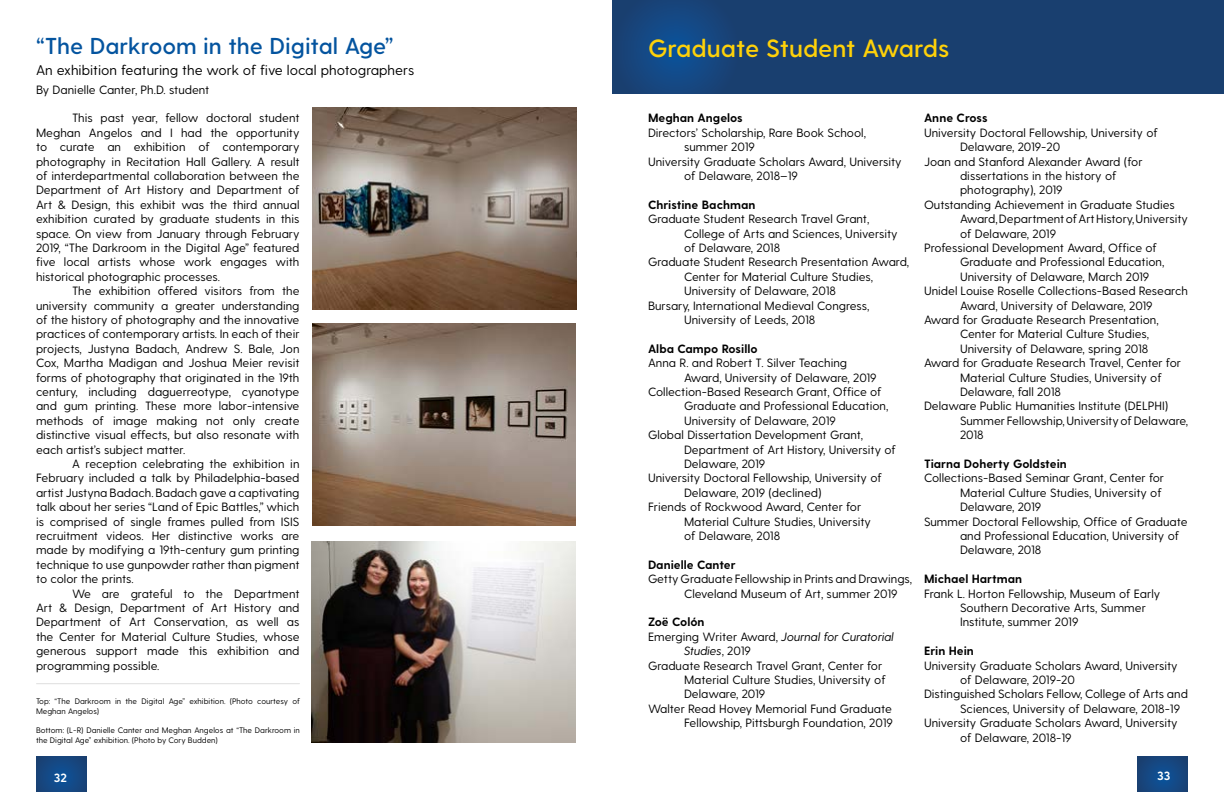
<style>
.page{position:relative;width:1224px;height:792px;background:#fff}
.page>*{position:absolute;margin:0;border:0;box-sizing:border-box;transform-origin:0 0}
.t1{font:600 25px "Greycliff CF";color:#fed109}
.t2{font:600 23px "Greycliff CF";color:#04549f}
.t3{font:14px "Greycliff CF";color:#000}
.t4{font:12px/14.4px "Greycliff CF";color:#000;text-align:justify}
.t5{font:700 12px "Greycliff CF";color:#000}
.t6{font:italic 12px "Greycliff CF";color:#000}
.t7{font:700 12px "Greycliff CF";color:#fff}
.t8{font:8px/9.6px "Greycliff CF";color:#000}
.s1{font-style:italic}
.s2{font-style:normal}
</style>
<div class="page">
<svg style="left:612px;top:0;width:612px;height:94px;background:#184072"></svg>
<svg style="left:36px;top:756px;width:50px;height:36px;background:#144782"></svg>
<img style="left:312px;top:324px;width:263px;height:202px">
<img style="left:312px;top:541px;width:263px;height:202px">
<img style="left:312px;top:108px;width:264px;height:201px">
<hr style="left:36px;top:683px;width:264px;height:1px;background:#bdbdbd">
<svg style="left:1138px;top:756px;width:50px;height:36px;background:#144781"></svg>
<h2 class="t2" style="left:36px;top:33px;width:359px">“The Darkroom in the Digital Age”</h2>
<p class="t3" style="left:36px;top:61px;width:380px">An exhibition featuring the work of five local photographers</p>
<p class="t4" style="left:36px;top:82px;width:175px">By Danielle Canter, Ph.D. student</p>
<h1 class="t1" style="left:648px;top:33px;width:303px">Graduate Student Awards</h1>
<p class="t4" style="left:36px;top:111px;width:265px;text-indent:36px">This past year, fellow doctoral student Meghan Angelos and I had the opportunity to curate an exhibition of contemporary photography in Recitation Hall Gallery. A result of interdepartmental collaboration between the Department of Art History and Department of Art &amp; Design, this exhibit was the third annual exhibition curated by graduate students in this space. On view from January through February 2019, “The Darkroom in the Digital Age” featured five local artists whose work engages with historical photographic processes.</p>
<p class="t4" style="left:36px;top:284px;width:265px;text-indent:36px">The exhibition offered visitors from the university community a greater understanding of the history of photography and the innovative practices of contemporary artists. In each of their projects, Justyna Badach, Andrew S. Bale, Jon Cox, Martha Madigan and Joshua Meier revisit forms of photography that originated in the 19th century, including daguerreotype, cyanotype and gum printing. These more labor-intensive methods of image making not only create distinctive visual effects, but also resonate with each artist’s subject matter.</p>
<p class="t4" style="left:36px;top:457px;width:265px;text-indent:36px">A reception celebrating the exhibition in February included a talk by Philadelphia-based artist Justyna Badach. Badach gave a captivating talk about her series “Land of Epic Battles,” which is comprised of single frames pulled from ISIS recruitment videos. Her distinctive works are made by modifying a 19th-century gum printing technique to use gunpowder rather than pigment to color the prints.</p>
<p class="t4" style="left:36px;top:586px;width:265px;text-indent:36px">We are grateful to the Department Art &amp; Design, Department of Art History and Department of Art Conservation, as well as the Center for Material Culture Studies, whose generous support made this exhibition and programming possible.</p>
<p class="t8" style="left:36px;top:697px;width:265px">Top: “The Darkroom in the Digital Age” exhibition. (Photo courtesy of<br>Meghan Angelos)</p>
<p class="t8" style="left:36px;top:726px;width:266px">Bottom: (L-R) Danielle Canter and Meghan Angelos at “The Darkroom in the Digital Age” exhibition. (Photo by Cory Budden)</p>
<p class="t5" style="left:648px;top:111px;width:96px">Meghan Angelos</p>
<p class="t4" style="left:648px;top:126px;width:219px">Directors’ Scholarship, Rare Book School,</p>
<p class="t4" style="left:684px;top:140px;width:72px">summer 2019</p>
<p class="t4" style="left:648px;top:154px;width:255px">University Graduate Scholars Award, University</p>
<p class="t4" style="left:684px;top:169px;width:115px">of Delaware, 2018–19</p>
<p class="t5" style="left:648px;top:197px;width:109px">Christine Bachman</p>
<p class="t4" style="left:648px;top:212px;width:223px">Graduate Student Research Travel Grant,</p>
<p class="t4" style="left:684px;top:226px;width:215px">College of Arts and Sciences, University</p>
<p class="t4" style="left:684px;top:241px;width:98px">of Delaware, 2018</p>
<p class="t4" style="left:648px;top:255px;width:263px">Graduate Student Research Presentation Award,</p>
<p class="t4" style="left:684px;top:270px;width:191px">Center for Material Culture Studies,</p>
<p class="t4" style="left:684px;top:284px;width:153px">University of Delaware, 2018</p>
<p class="t4" style="left:648px;top:298px;width:223px">Bursary, International Medieval Congress,</p>
<p class="t4" style="left:684px;top:313px;width:133px">University of Leeds, 2018</p>
<p class="t5" style="left:648px;top:341px;width:111px">Alba Campo Rosillo</p>
<p class="t4" style="left:648px;top:356px;width:201px">Anna R. and Robert T. Silver Teaching</p>
<p class="t4" style="left:684px;top:370px;width:194px">Award, University of Delaware, 2019</p>
<p class="t4" style="left:648px;top:385px;width:235px">Collection-Based Research Grant, Office of</p>
<p class="t4" style="left:684px;top:399px;width:206px">Graduate and Professional Education,</p>
<p class="t4" style="left:684px;top:414px;width:153px">University of Delaware, 2019</p>
<p class="t4" style="left:648px;top:428px;width:217px">Global Dissertation Development Grant,</p>
<p class="t4" style="left:684px;top:442px;width:213px">Department of Art History, University of</p>
<p class="t4" style="left:684px;top:457px;width:83px">Delaware, 2019</p>
<p class="t4" style="left:648px;top:471px;width:235px">University Doctoral Fellowship, University of</p>
<p class="t4" style="left:684px;top:486px;width:139px">Delaware, 2019 (declined)</p>
<p class="t4" style="left:648px;top:500px;width:215px">Friends of Rockwood Award, Center for</p>
<p class="t4" style="left:684px;top:514px;width:188px">Material Culture Studies, University</p>
<p class="t4" style="left:684px;top:529px;width:98px">of Delaware, 2018</p>
<p class="t5" style="left:648px;top:557px;width:89px">Danielle Canter</p>
<p class="t4" style="left:684px;top:572px;width:230px;text-indent:-36px">Getty Graduate Fellowship in Prints and Drawings,<br>Cleveland Museum of Art, summer 2019</p>
<p class="t5" style="left:648px;top:615px;width:58px">Zoë Colón</p>
<p class="t4" style="left:648px;top:630px;width:247px">Emerging Writer Award, <span class="s1">Journal for Curatorial</span></p>
<p class="t6" style="left:684px;top:644px;width:68px">Studies<span class="s2">, 2019</span></p>
<p class="t4" style="left:648px;top:658px;width:236px">Graduate Research Travel Grant, Center for</p>
<p class="t4" style="left:684px;top:673px;width:203px">Material Culture Studies, University of</p>
<p class="t4" style="left:684px;top:687px;width:83px">Delaware, 2019</p>
<p class="t4" style="left:648px;top:702px;width:245px">Walter Read Hovey Memorial Fund Graduate</p>
<p class="t4" style="left:684px;top:716px;width:210px">Fellowship, Pittsburgh Foundation, 2019</p>
<p class="t5" style="left:924px;top:111px;width:65px">Anne Cross</p>
<p class="t4" style="left:924px;top:126px;width:235px">University Doctoral Fellowship, University of</p>
<p class="t4" style="left:960px;top:140px;width:102px">Delaware, 2019-20</p>
<p class="t4" style="left:924px;top:154px;width:220px">Joan and Stanford Alexander Award (for</p>
<p class="t4" style="left:960px;top:169px;width:158px">dissertations in the history of</p>
<p class="t4" style="left:960px;top:183px;width:104px">photography), 2019</p>
<p class="t4" style="left:924px;top:198px;width:252px">Outstanding Achievement in Graduate Studies</p>
<p class="t4" style="left:960px;top:212px;width:230px">Award, Department of Art History, University</p>
<p class="t4" style="left:960px;top:226px;width:98px">of Delaware, 2019</p>
<p class="t4" style="left:924px;top:241px;width:235px">Professional Development Award, Office of</p>
<p class="t4" style="left:960px;top:255px;width:206px">Graduate and Professional Education,</p>
<p class="t4" style="left:960px;top:270px;width:191px">University of Delaware, March 2019</p>
<p class="t4" style="left:924px;top:284px;width:265px">Unidel Louise Roselle Collections-Based Research</p>
<p class="t4" style="left:960px;top:298px;width:194px">Award, University of Delaware, 2019</p>
<p class="t4" style="left:924px;top:313px;width:236px">Award for Graduate Research Presentation,</p>
<p class="t4" style="left:960px;top:327px;width:191px">Center for Material Culture Studies,</p>
<p class="t4" style="left:960px;top:342px;width:190px">University of Delaware, spring 2018</p>
<p class="t4" style="left:924px;top:356px;width:259px">Award for Graduate Research Travel, Center for</p>
<p class="t4" style="left:960px;top:370px;width:203px">Material Culture Studies, University of</p>
<p class="t4" style="left:960px;top:385px;width:102px">Delaware, fall 2018</p>
<p class="t4" style="left:924px;top:399px;width:246px">Delaware Public Humanities Institute (DELPHI)</p>
<p class="t4" style="left:960px;top:414px;width:230px">Summer Fellowship, University of Delaware,</p>
<p class="t4" style="left:960px;top:428px;width:25px">2018</p>
<p class="t5" style="left:924px;top:457px;width:144px">Tiarna Doherty Goldstein</p>
<p class="t4" style="left:924px;top:471px;width:242px">Collections-Based Seminar Grant, Center for</p>
<p class="t4" style="left:960px;top:486px;width:203px">Material Culture Studies, University of</p>
<p class="t4" style="left:960px;top:500px;width:83px">Delaware, 2019</p>
<p class="t4" style="left:924px;top:514px;width:265px">Summer Doctoral Fellowship, Office of Graduate</p>
<p class="t4" style="left:960px;top:529px;width:221px">and Professional Education, University of</p>
<p class="t4" style="left:960px;top:543px;width:83px">Delaware, 2018</p>
<p class="t5" style="left:924px;top:572px;width:100px">Michael Hartman</p>
<p class="t4" style="left:960px;top:586px;width:202px;text-align:left;text-indent:-36px">Frank L. Horton Fellowship, Museum of Early<br>Southern Decorative Arts, Summer<br>Institute, summer 2019</p>
<p class="t5" style="left:924px;top:644px;width:51px">Erin Hein</p>
<p class="t4" style="left:924px;top:658px;width:255px">University Graduate Scholars Award, University</p>
<p class="t4" style="left:960px;top:673px;width:117px">of Delaware, 2019-20</p>
<p class="t4" style="left:924px;top:687px;width:265px">Distinguished Scholars Fellow, College of Arts and</p>
<p class="t4" style="left:960px;top:702px;width:222px">Sciences, University of Delaware, 2018-19</p>
<p class="t4" style="left:924px;top:716px;width:255px">University Graduate Scholars Award, University</p>
<p class="t4" style="left:960px;top:730px;width:113px">of Delaware, 2018-19</p>
<p class="t7" style="left:54px;top:770px;width:15px">32</p>
<p class="t7" style="left:1157px;top:769px;width:15px">33</p>
</div>
